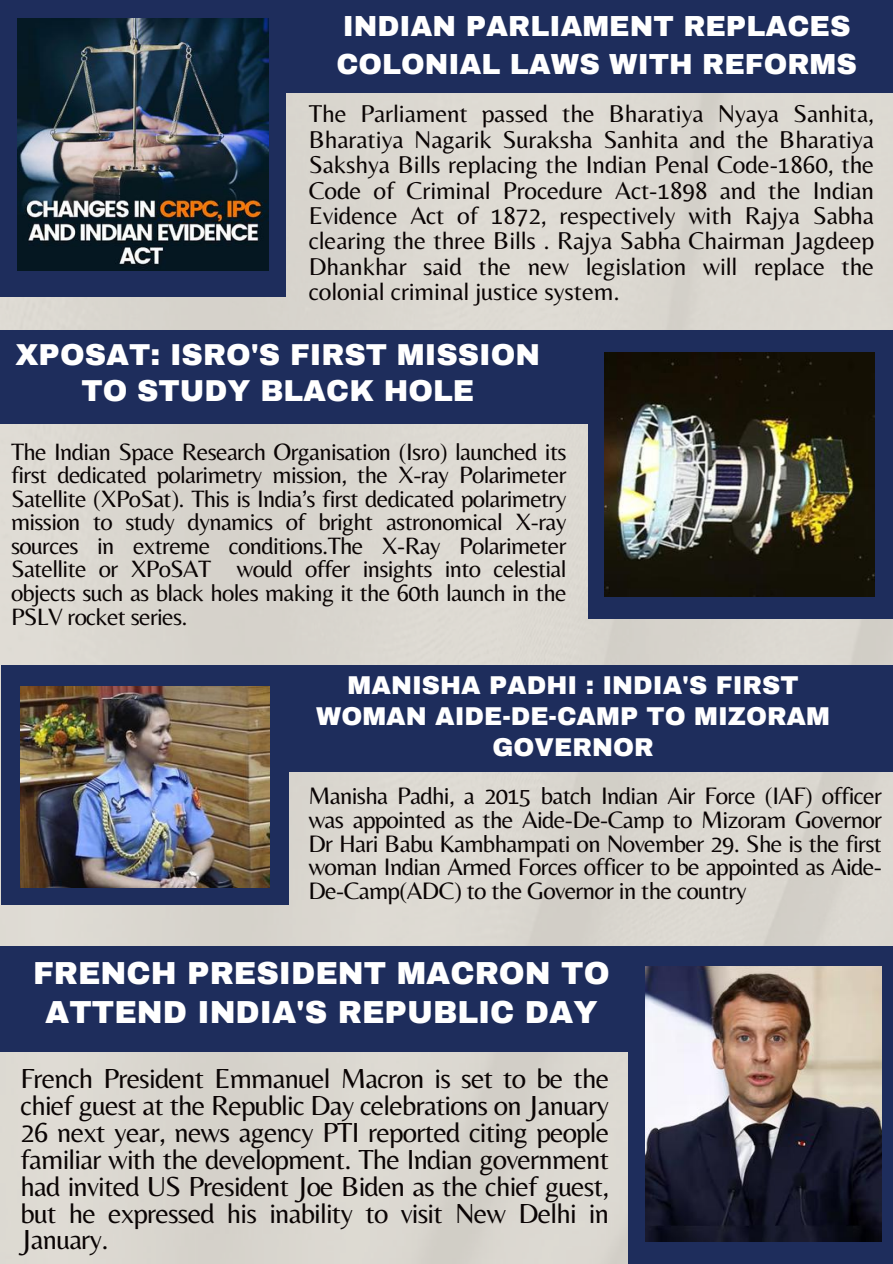
<style>
.page{position:relative;width:893px;height:1264px;background:#fff}
.page>*{position:absolute;margin:0;border:0;box-sizing:border-box;transform-origin:0 0}
.t1{font:900 31.2px/39px "Archivo";color:#fff;text-align:center}
.t2{font:900 29.55px/36.3px "Archivo";color:#fff;text-align:center}
.t3{font:28.65px/26.8px "Belleza";letter-spacing:-.03em;color:#0a0404;text-align:justify}
.t4{font:900 28.35px/38.2px "Archivo";color:#fff}
.t5{font:25.35px/25.3px "Belleza";letter-spacing:-.005em;color:#0a0404;text-align:justify}
.t6{font:900 25.2px/30.9px "Archivo";color:#fff;text-align:center}
.t7{font:24.75px/23.7px "Belleza";letter-spacing:-.03em;color:#0a0404;text-align:justify}
.t8{font:24.6px/23.5px "Belleza";letter-spacing:-.03em;color:#0a0404;text-align:justify}
</style>
<div class="page">
<div style="left:0;top:93px;width:892px;height:1170px;background:#dbd8d1"></div>
<div style="left:0;top:0;width:285px;height:297px;background:#1e2d5c"></div>
<div style="left:269px;top:0;width:623px;height:93px;background:#1e2d5c"></div>
<div style="left:0;top:330px;width:612px;height:94px;background:#1e2d5c"></div>
<div style="left:588px;top:330px;width:304px;height:288px;background:#1e2d5c"></div>
<div style="left:1px;top:665px;width:287px;height:240px;background:#1e2d5c"></div>
<div style="left:222px;top:665px;width:670px;height:107px;background:#1e2d5c"></div>
<div style="left:0;top:946px;width:892px;height:105px;background:#1e2d5c"></div>
<img style="left:21px;top:686px;width:248px;height:201px">
<img style="left:18px;top:18px;width:251px;height:252px">
<img style="left:604px;top:352px;width:270px;height:244px">
<div style="left:628px;top:946px;width:264px;height:317px;background:#1e2d5c"></div>
<img style="left:645px;top:966px;width:236px;height:275px">
<p class="t4" style="left:336px;top:7px;width:522px">INDIAN PARLIAMENT REPLACES<br>COLONIAL LAWS WITH REFORMS</p>
<p class="t5" style="left:309px;top:101px;width:567px">The Parliament passed the Bharatiya Nyaya Sanhita, Bharatiya Nagarik Suraksha Sanhita and the Bharatiya Sakshya Bills replacing the Indian Penal Code-1860, the Code of Criminal Procedure Act-1898 and the Indian Evidence Act of 1872, respectively with Rajya Sabha clearing the three Bills . Rajya Sabha Chairman Jagdeep Dhankhar said the new legislation will replace the colonial criminal justice system.</p>
<p class="t2" style="left:16px;top:337px;width:526px">XPOSAT: ISRO'S FIRST MISSION<br>TO STUDY BLACK HOLE</p>
<p class="t8" style="left:11px;top:439px;width:557px">The Indian Space Research Organisation (Isro) launched its first dedicated polarimetry mission, the X-ray Polarimeter Satellite (XPoSat). This is India’s first dedicated polarimetry mission to study dynamics of bright astronomical X-ray sources in extreme conditions.The X-Ray Polarimeter Satellite or XPoSAT would offer insights into celestial objects such as black holes making it the 60th launch in the PSLV rocket series.</p>
<p class="t6" style="left:316px;top:670px;width:515px">MANISHA PADHI : INDIA'S FIRST<br>WOMAN AIDE-DE-CAMP TO MIZORAM<br>GOVERNOR</p>
<p class="t7" style="left:308px;top:783px;width:575px">Manisha Padhi, a 2015 batch Indian Air Force (IAF) officer was appointed as the Aide-De-Camp to Mizoram Governor Dr Hari Babu Kambhampati on November 29. She is the first woman Indian Armed Forces officer to be appointed as Aide-De-Camp(ADC) to the Governor in the country</p>
<p class="t1" style="left:33px;top:954px;width:578px">FRENCH PRESIDENT MACRON TO<br>ATTEND INDIA'S REPUBLIC DAY</p>
<p class="t3" style="left:21px;top:1064px;width:590px">French President Emmanuel Macron is set to be the chief guest at the Republic Day celebrations on January 26 next year, news agency PTI reported citing people familiar with the development. The Indian government had invited US President Joe Biden as the chief guest, but he expressed his inability to visit New Delhi in January.</p>
</div>
